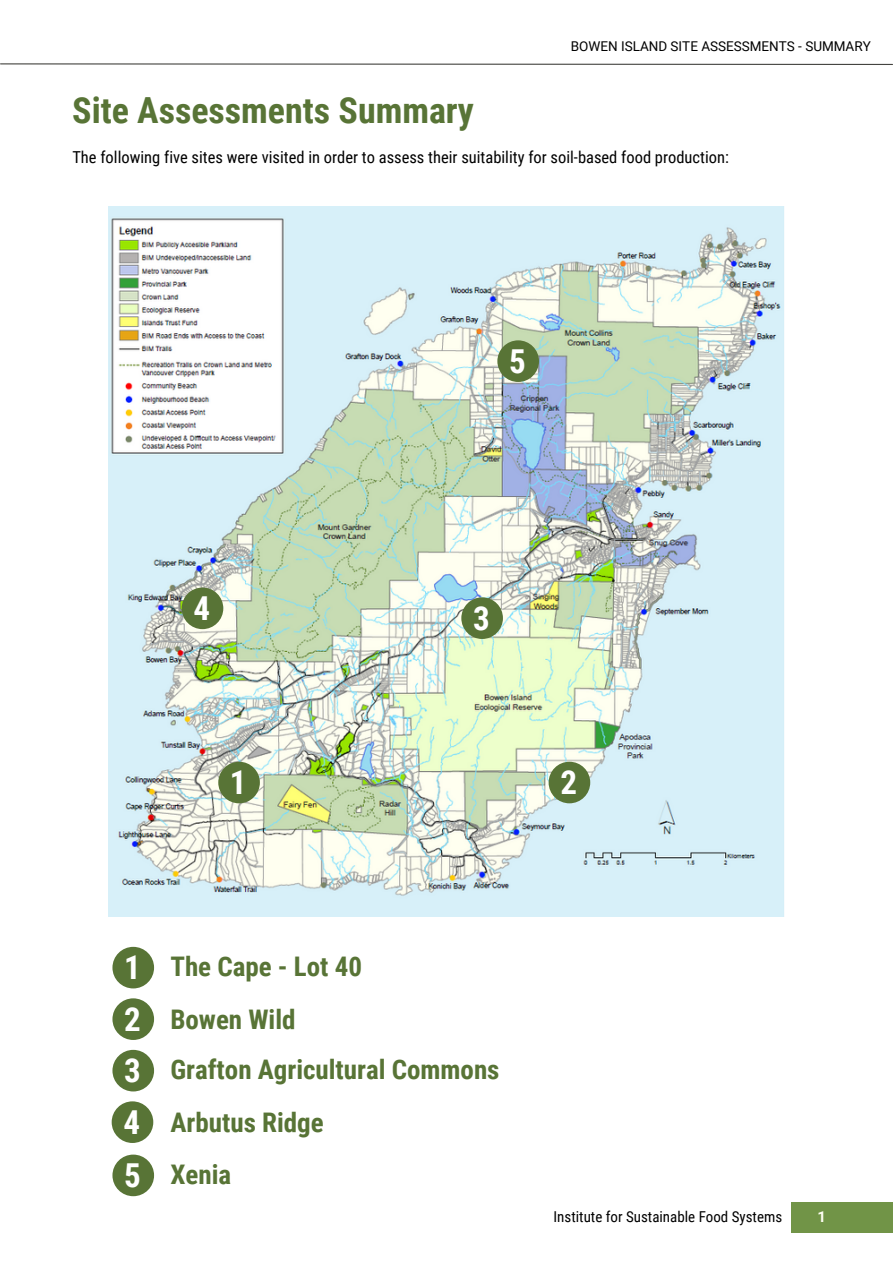
<style>
.page{position:relative;width:893px;height:1264px;background:#fff}
.page>*{position:absolute;margin:0;border:0;box-sizing:border-box;transform-origin:0 0}
.t1{font:700 36px "Roboto Condensed";color:#587436}
.t2{font:700 33px "Roboto Condensed";color:#fff}
.t3{font:700 27px/51.4px "Roboto Condensed";color:#587436}
.t4{font:16.5px "Roboto Condensed";color:#000}
.t5{font:15px "Roboto Condensed";color:#000}
.t6{font:700 15px "Roboto";color:#fffff4}
.t7{font:13.5px "Roboto";color:#000}
.s1{font-size:33px;color:#fff}
</style>
<div class="page">
<svg style="left:0;top:63px;width:892px;height:2px"></svg>
<img style="left:109px;top:206px;width:675px;height:710px">
<div style="left:790px;top:1201px;width:102px;height:31px;background:#719447"></div>
<div style="left:218px;top:761px;width:42px;height:42px;background:#587436;border-radius:50%"></div>
<div style="left:548px;top:761px;width:42px;height:42px;background:#587436;border-radius:50%"></div>
<div style="left:461px;top:597px;width:42px;height:42px;background:#587436;border-radius:50%"></div>
<div style="left:182px;top:587px;width:41px;height:42px;background:#587436;border-radius:50%"></div>
<div style="left:497px;top:340px;width:42px;height:42px;background:#587436;border-radius:50%"></div>
<div style="left:112px;top:946px;width:42px;height:42px;background:#587436;border-radius:50%"></div>
<div style="left:112px;top:998px;width:42px;height:41px;background:#587436;border-radius:50%"></div>
<div style="left:112px;top:1049px;width:42px;height:42px;background:#587436;border-radius:50%"></div>
<div style="left:112px;top:1154px;width:42px;height:42px;background:#587436;border-radius:50%"></div>
<div style="left:112px;top:1101px;width:41px;height:41px;background:#587436;border-radius:50%"></div>
<h1 class="t1" style="left:72px;top:89px;width:403px">Site Assessments Summary</h1>
<p class="t7" style="left:571px;top:38px;width:301px">BOWEN ISLAND SITE ASSESSMENTS - SUMMARY</p>
<p class="t4" style="left:72px;top:147px;width:658px">The following five sites were visited in order to assess their suitability for soil-based food production:</p>
<h2 class="t2" style="left:509px;top:342px;width:18px">5</h2>
<h2 class="t2" style="left:193px;top:589px;width:18px">4</h2>
<h2 class="t2" style="left:473px;top:599px;width:18px">3</h2>
<h2 class="t2" style="left:230px;top:763px;width:18px">1</h2>
<h2 class="t2" style="left:560px;top:763px;width:18px">2</h2>
<h3 class="t3" style="left:124px;top:941px;width:377px"><span class="s1">1</span> The Cape - Lot 40<br><span class="s1">2</span> Bowen Wild<br><span class="s1">3</span> Grafton Agricultural Commons</h3>
<h3 class="t3" style="left:170px;top:1096px;width:155px;line-height:52.1px;text-indent:-47px"><span class="s1">4</span> Arbutus Ridge<br>Xenia</h3>
<h2 class="t2" style="left:124px;top:1156px;width:18px">5</h2>
<p class="t5" style="left:553px;top:1207px;width:230px">Institute for Sustainable Food Systems</p>
<p class="t6" style="left:817px;top:1207px;width:10px">1</p>
</div>
